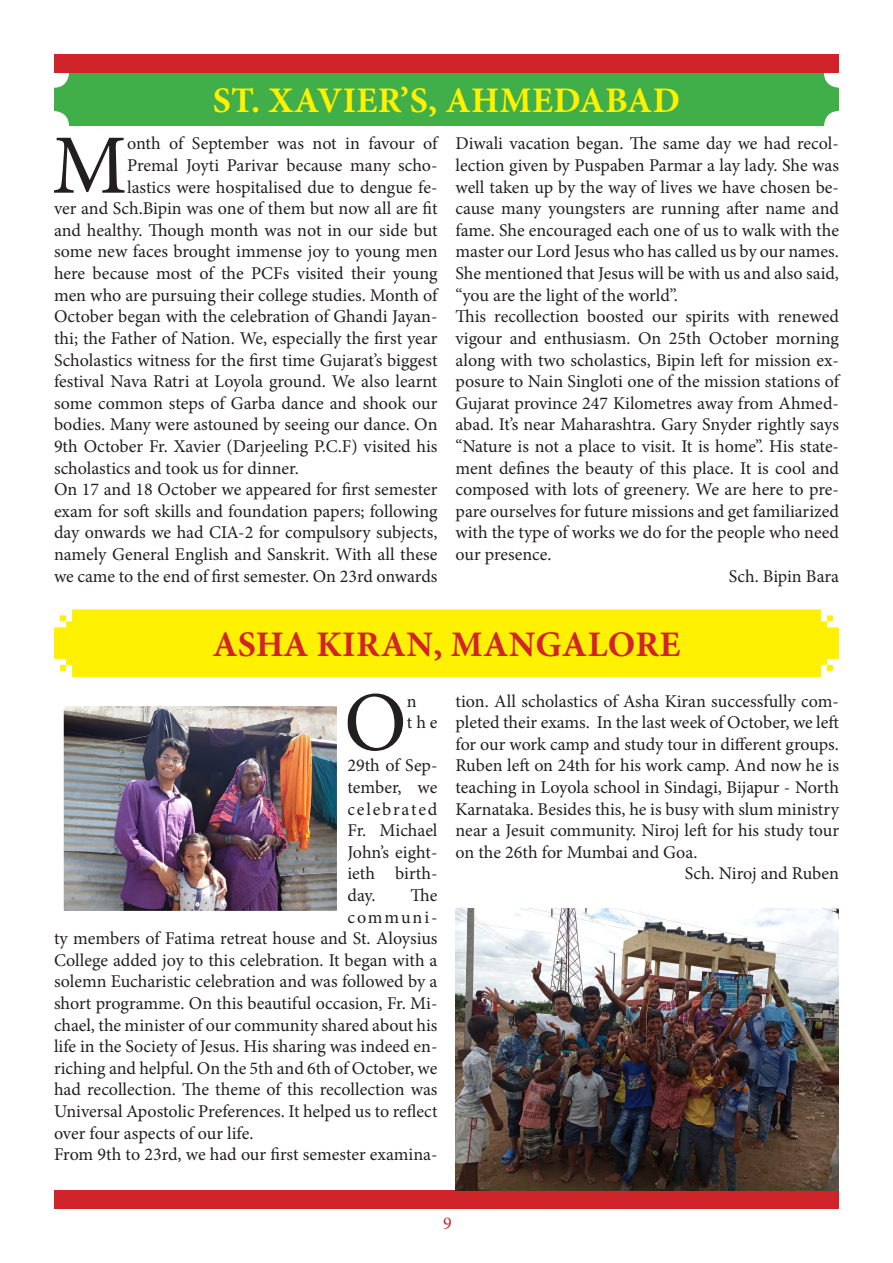
<style>
.page{position:relative;width:893px;height:1263px;background:#fff}
.page>*{position:absolute;margin:0;border:0;box-sizing:border-box;transform-origin:0 0}
.t1{font:84.45px "Minion Pro";color:#231f20}
.t2{font:700 36px "Minion Pro";letter-spacing:.01em;color:#fff101}
.t3{font:700 36px "Minion Pro";letter-spacing:.01em;color:#d1232a}
.t4{font:18px/21.6px "Minion Pro";color:#231f20;text-align:justify}
.t5{font:18px "Minion Pro";color:#d1232a}
</style>
<div class="page">
<div style="left:54px;top:73px;width:785px;height:53px;background:#40ae49;border-radius:15px"></div>
<div style="left:54px;top:1190px;width:785px;height:19px;background:#d1232a"></div>
<div style="left:54px;top:54px;width:785px;height:19px;background:#d1232a"></div>
<img style="left:64px;top:707px;width:272px;height:203px">
<img style="left:455px;top:909px;width:384px;height:281px">
<div style="left:54px;top:609px;width:785px;height:68px;background:#fff101"></div>
<p class="t2" style="left:213px;top:76px;width:469px">ST. XAVIER’S, AHMEDABAD</p>
<p class="t1" style="left:52px;top:109px;width:77px">M</p>
<p class="t4" style="left:127px;top:133px;width:312px">onth of September was not in favour of</p>
<p class="t4" style="left:127px;top:155px;width:312px">Premal Joyti Parivar because many scho-</p>
<p class="t4" style="left:127px;top:176px;width:312px">lastics were hospitalised due to dengue fe-</p>
<p class="t4" style="left:54px;top:198px;width:385px">ver and Sch.Bipin was one of them but now all are fit</p>
<p class="t4" style="left:54px;top:219px;width:385px">and healthy. Though month was not in our side but</p>
<p class="t4" style="left:54px;top:241px;width:385px">some new faces brought immense joy to young men</p>
<p class="t4" style="left:54px;top:263px;width:385px">here because most of the PCFs visited their young</p>
<p class="t4" style="left:54px;top:284px;width:385px">men who are pursuing their college studies. Month of</p>
<p class="t4" style="left:54px;top:306px;width:385px">October began with the celebration of Ghandi Jayan-</p>
<p class="t4" style="left:54px;top:327px;width:385px">thi; the Father of Nation. We, especially the first year</p>
<p class="t4" style="left:54px;top:349px;width:385px">Scholastics witness for the first time Gujarat’s biggest</p>
<p class="t4" style="left:54px;top:371px;width:385px">festival Nava Ratri at Loyola ground. We also learnt</p>
<p class="t4" style="left:54px;top:392px;width:385px">some common steps of Garba dance and shook our</p>
<p class="t4" style="left:54px;top:414px;width:385px">bodies. Many were astouned by seeing our dance. On</p>
<p class="t4" style="left:54px;top:435px;width:385px">9th October Fr. Xavier (Darjeeling P.C.F) visited his</p>
<p class="t4" style="left:54px;top:457px;width:246px">scholastics and took us for dinner.</p>
<p class="t4" style="left:54px;top:479px;width:385px">On 17 and 18 October we appeared for first semester exam for soft skills and foundation papers; following day onwards we had CIA-2 for compulsory subjects, namely General English and Sanskrit. With all these we came to the end of first semester. On 23rd onwards</p>
<p class="t4" style="left:455px;top:133px;width:385px">Diwali vacation began. The same day we had recol&shy;lection given by Puspaben Parmar a lay lady. She was well taken up by the way of lives we have chosen be&shy;cause many youngsters are running after name and fame. She encouraged each one of us to walk with the master our Lord Jesus who has called us by our names.<br>She mentioned that Jesus will be with us and also said, “you are the light of the world”.</p>
<p class="t4" style="left:455px;top:306px;width:385px">This recollection boosted our spirits with renewed vigour and enthusiasm. On 25th October morning along with two scholastics, Bipin left for mission ex&shy;posure to Nain Singloti one of the mission stations of Gujarat province 247 Kilometres away from Ahmed&shy;abad. It’s near Maharashtra. Gary Snyder rightly says “Nature is not a place to visit. It is home”. His state&shy;ment defines the beauty of this place. It is cool and composed with lots of greenery. We are here to pre&shy;pare ourselves for future missions and get familiarized with the type of works we do for the people who need our presence.</p>
<p class="t4" style="left:729px;top:565px;width:112px">Sch. Bipin Bara</p>
<p class="t3" style="left:213px;top:619px;width:469px">ASHA KIRAN, MANGALORE</p>
<p class="t1" style="left:344px;top:666px;width:65px">O</p>
<p class="t4" style="left:407px;top:690px;width:32px">n the</p>
<p class="t4" style="left:347px;top:755px;width:92px">29th of Sep&shy;tember, we celebrated Fr. Michael John’s eight&shy;ieth birth&shy;day.</p>
<p class="t4" style="left:411px;top:884px;width:28px">The</p>
<p class="t4" style="left:347px;top:906px;width:92px">communi-</p>
<p class="t4" style="left:54px;top:928px;width:385px">ty members of Fatima retreat house and St. Aloysius</p>
<p class="t4" style="left:54px;top:949px;width:385px">College added joy to this celebration. It began with a</p>
<p class="t4" style="left:54px;top:971px;width:385px">solemn Eucharistic celebration and was followed by a</p>
<p class="t4" style="left:54px;top:992px;width:385px">short programme. On this beautiful occasion, Fr. Mi-</p>
<p class="t4" style="left:54px;top:1014px;width:385px">chael, the minister of our community shared about his</p>
<p class="t4" style="left:54px;top:1036px;width:385px">life in the Society of Jesus. His sharing was indeed en-</p>
<p class="t4" style="left:54px;top:1057px;width:385px">riching and helpful. On the 5th and 6th of October, we</p>
<p class="t4" style="left:54px;top:1079px;width:385px">had recollection. The theme of this recollection was</p>
<p class="t4" style="left:54px;top:1100px;width:385px">Universal Apostolic Preferences. It helped us to reflect</p>
<p class="t4" style="left:54px;top:1122px;width:201px">over four aspects of our life.</p>
<p class="t4" style="left:54px;top:1144px;width:385px">From 9th to 23rd, we had our first semester examina-</p>
<p class="t4" style="left:455px;top:690px;width:385px">tion. All scholastics of Asha Kiran successfully com&shy;pleted their exams. In the last week of October, we left for our work camp and study tour in different groups.<br>Ruben left on 24th for his work camp. And now he is teaching in Loyola school in Sindagi, Bijapur - North Karnataka. Besides this, he is busy with slum ministry near a Jesuit community. Niroj left for his study tour on the 26th for Mumbai and Goa.</p>
<p class="t4" style="left:685px;top:863px;width:156px">Sch. Niroj and Ruben</p>
<p class="t5" style="left:443px;top:1211px;width:10px">9</p>
</div>
